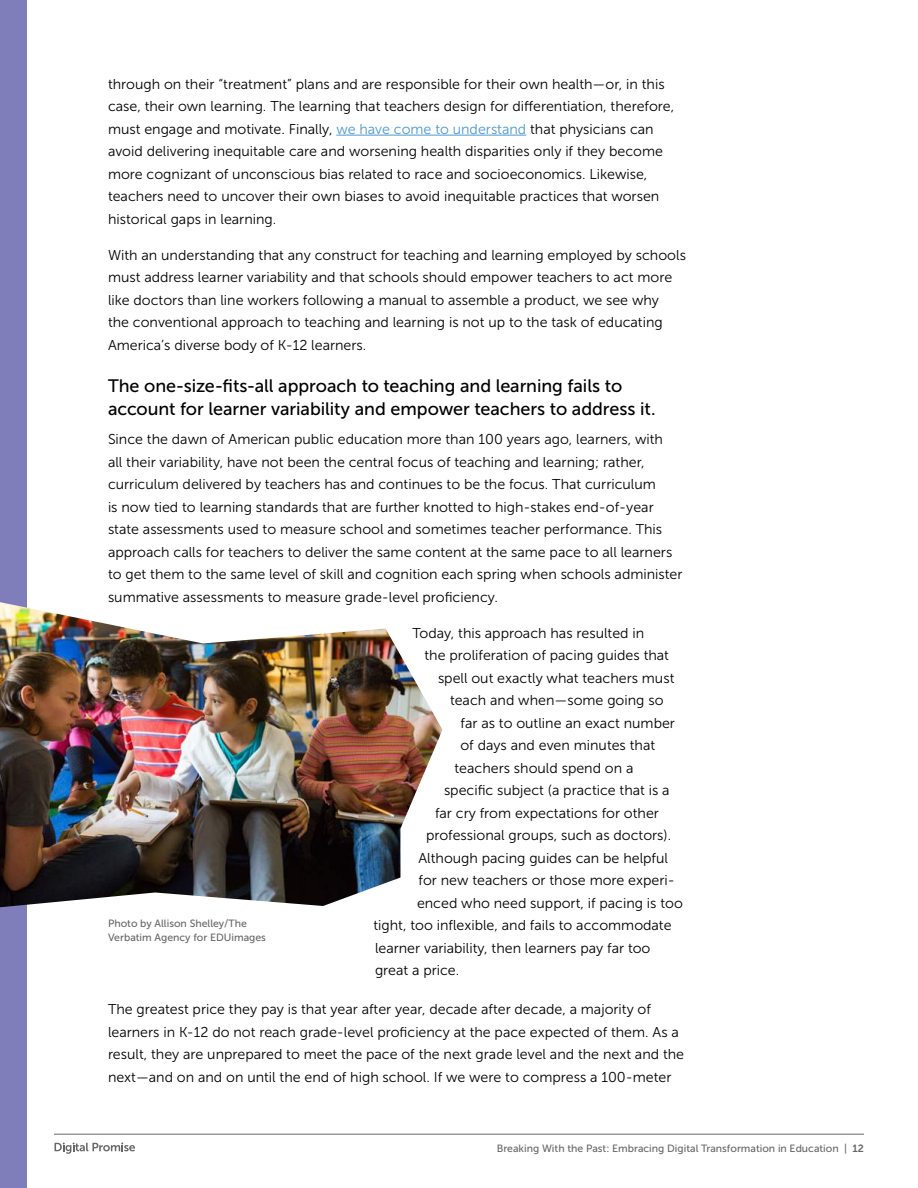
<style>
.page{position:relative;width:918px;height:1188px;background:#fff}
.page>*{position:absolute;margin:0;border:0;box-sizing:border-box;transform-origin:0 0}
.t1{font:18px/22.5px "Museo Sans 500";letter-spacing:-.005em;color:#000}
.t2{font:14.25px/22.5px "Museo Sans 300";color:#000}
.t3{font:10.5px/13.5px "Museo Sans 500";color:#676767}
.s1{color:#4a98d0}
.s2{font-family:"Museo Sans 700"}
</style>
<div class="page">
<div style="left:0;top:0;width:27px;height:1188px;background:#807dbb"></div>
<hr style="left:54px;top:1134px;width:810px;height:1px;background:#676767">
<svg style="left:55px;top:1142px;width:80px;height:12px"></svg>
<hr style="left:336px;top:135px;width:190px;height:1px;background:#4a98d0">
<img style="left:0;top:602px;width:442px;height:305px">
<p class="t2" style="left:108px;top:73px;width:568px">through on their “treatment” plans and are responsible for their own health—or, in this case, their own learning. The learning that teachers design for differentiation, therefore, must engage and motivate. Finally, <span class="s1">we have come to understand</span> that physicians can avoid delivering inequitable care and worsening health disparities only if they become more cognizant of unconscious bias related to race and socioeconomics. Likewise, teachers need to uncover their own biases to avoid inequitable practices that worsen historical gaps in learning.</p>
<p class="t2" style="left:108px;top:244px;width:579px">With an understanding that any construct for teaching and learning employed by schools must address learner variability and that schools should empower teachers to act more like doctors than line workers following a manual to assemble a product, we see why<br>the conventional approach to teaching and learning is not up to the task of educating America’s diverse body of K-12 learners.</p>
<p class="t1" style="left:108px;top:375px;width:549px">The one-size-fits-all approach to teaching and learning fails to account for learner variability and empower teachers to address it.</p>
<p class="t2" style="left:108px;top:428px;width:576px">Since the dawn of American public education more than 100 years ago, learners, with<br>all their variability, have not been the central focus of teaching and learning; rather, curriculum delivered by teachers has and continues to be the focus. That curriculum<br>is now tied to learning standards that are further knotted to high-stakes end-of-year state assessments used to measure school and sometimes teacher performance. This approach calls for teachers to deliver the same content at the same pace to all learners to get them to the same level of skill and cognition each spring when schools administer summative assessments to measure grade-level proficiency.</p>
<p class="t2" style="left:412px;top:622px;width:233px">Today, this approach has resulted in</p>
<p class="t2" style="left:424px;top:644px;width:246px">the proliferation of pacing guides that</p>
<p class="t2" style="left:438px;top:667px;width:238px">spell out exactly what teachers must</p>
<p class="t2" style="left:450px;top:689px;width:215px">teach and when—some going so</p>
<p class="t2" style="left:460px;top:712px;width:216px">far as to outline an exact number</p>
<p class="t2" style="left:460px;top:734px;width:196px">of days and even minutes that</p>
<p class="t2" style="left:454px;top:757px;width:181px">teachers should spend on a</p>
<p class="t2" style="left:444px;top:779px;width:227px">specific subject (a practice that is a</p>
<p class="t2" style="left:435px;top:802px;width:225px">far cry from expectations for other</p>
<p class="t2" style="left:426px;top:824px;width:244px">professional groups, such as doctors).</p>
<p class="t2" style="left:418px;top:847px;width:251px">Although pacing guides can be helpful</p>
<p class="t2" style="left:418px;top:869px;width:258px">for new teachers or those more experi-</p>
<p class="t2" style="left:417px;top:892px;width:267px">enced who need support, if pacing is too</p>
<p class="t2" style="left:374px;top:914px;width:300px">tight, too inflexible, and fails to accommodate</p>
<p class="t2" style="left:375px;top:937px;width:277px">learner variability, then learners pay far too</p>
<p class="t2" style="left:375px;top:959px;width:83px">great a price.</p>
<p class="t2" style="left:108px;top:998px;width:578px">The greatest price they pay is that year after year, decade after decade, a majority of learners in K-12 do not reach grade-level proficiency at the pace expected of them. As a result, they are unprepared to meet the pace of the next grade level and the next and the next—and on and on until the end of high school. If we were to compress a 100-meter</p>
<p class="t3" style="left:108px;top:917px;width:160px">Photo by Allison Shelley/The<br>Verbatim Agency for EDUimages</p>
<p class="t3" style="left:497px;top:1141px;width:369px">Breaking With the Past: Embracing Digital Transformation in Education | <span class="s2">12</span></p>
</div>
